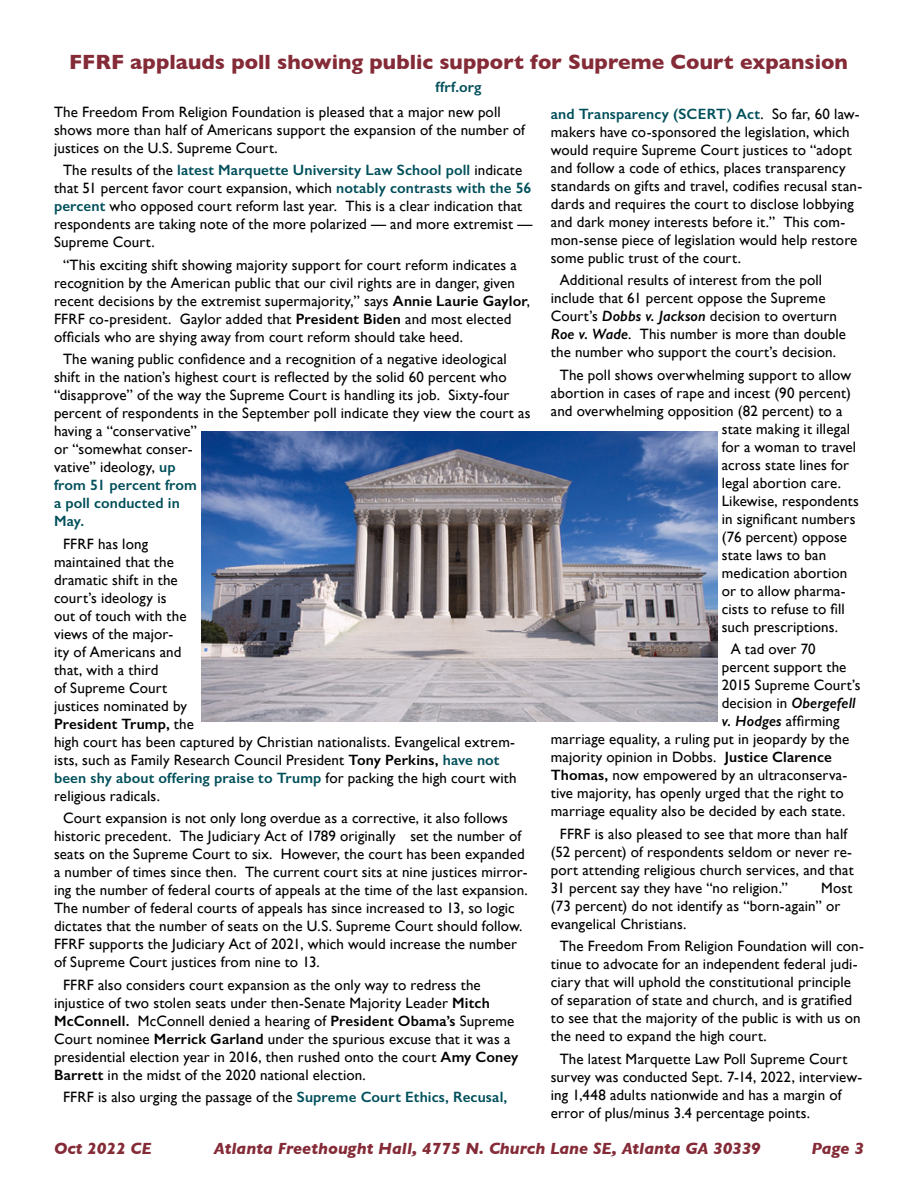
<style>
.page{position:relative;width:918px;height:1188px;background:#fff}
.page>*{position:absolute;margin:0;border:0;box-sizing:border-box;transform-origin:0 0}
.t1{font:700 21px "Gill Sans";letter-spacing:.005em;color:#842b37}
.t2{font:italic 700 16.5px "Gill Sans";color:#842b37}
.t3{font:15px/18px "Gill Sans";letter-spacing:.01em;color:#000}
.t4{font:600 15px "Gill Sans";letter-spacing:.01em;color:#004f5a}
.s1{font-weight:600;color:#004f5a}
.s2{font-weight:600;font-style:italic}
.s3{font-weight:600}
</style>
<div class="page">
<img style="left:202px;top:431px;width:515px;height:291px">
<h1 class="t1" style="left:69px;top:45px;width:780px">FFRF applauds poll showing public support for Supreme Court expansion</h1>
<p class="t4" style="left:435px;top:78px;width:48px">ffrf.org</p>
<p class="t3" style="left:551px;top:105px;width:313px"><span class="s1">and Transparency (SCERT) Act</span>. So far, 60 law&shy;makers have co-sponsored the legislation, which would require Supreme Court justices to “adopt and follow a code of ethics, places transparency standards on gifts and travel, codifies recusal stan&shy;dards and requires the court to disclose lobbying and dark money interests before it.” This com&shy;mon-sense piece of legislation would help restore some public trust of the court.</p>
<p class="t3" style="left:551px;top:271px;width:297px;text-indent:9px">Additional results of interest from the poll include that 61 percent oppose the Supreme Court’s <span class="s2">Dobbs v. Jackson</span> decision to overturn <span class="s2">Roe v. Wade</span>. This number is more than double the number who support the court’s decision.</p>
<p class="t3" style="left:560px;top:366px;width:293px">The poll shows overwhelming support to allow</p>
<p class="t3" style="left:551px;top:384px;width:302px">abortion in cases of rape and incest (90 percent)</p>
<p class="t3" style="left:551px;top:402px;width:293px">and overwhelming opposition (82 percent) to a</p>
<p class="t3" style="left:722px;top:420px;width:130px">state making it illegal</p>
<p class="t3" style="left:722px;top:438px;width:136px">for a woman to travel</p>
<p class="t3" style="left:722px;top:456px;width:129px">across state lines for</p>
<p class="t3" style="left:722px;top:474px;width:121px">legal abortion care.</p>
<p class="t3" style="left:722px;top:492px;width:139px">Likewise, respondents</p>
<p class="t3" style="left:722px;top:510px;width:135px">in significant numbers</p>
<p class="t3" style="left:722px;top:528px;width:127px">(76 percent) oppose</p>
<p class="t3" style="left:722px;top:546px;width:106px">state laws to ban</p>
<p class="t3" style="left:722px;top:564px;width:127px">medication abortion</p>
<p class="t3" style="left:722px;top:582px;width:125px">or to allow pharma-</p>
<p class="t3" style="left:722px;top:600px;width:125px">cists to refuse to fill</p>
<p class="t3" style="left:722px;top:618px;width:118px">such prescriptions.</p>
<p class="t3" style="left:731px;top:640px;width:86px">A tad over 70</p>
<p class="t3" style="left:722px;top:658px;width:126px">percent support the</p>
<p class="t3" style="left:722px;top:676px;width:140px">2015 Supreme Court’s</p>
<p class="t3" style="left:722px;top:694px;width:135px">decision in <span class="s2">Obergefell</span></p>
<p class="t3" style="left:722px;top:712px;width:119px"><span class="s2">v. Hodges</span> affirming</p>
<p class="t3" style="left:551px;top:730px;width:300px">marriage equality, a ruling put in jeopardy by the</p>
<p class="t3" style="left:551px;top:748px;width:283px">majority opinion in Dobbs. <span class="s3">Justice Clarence</span></p>
<p class="t3" style="left:551px;top:766px;width:298px"><span class="s3">Thomas,</span> now empowered by an ultraconserva-</p>
<p class="t3" style="left:551px;top:784px;width:294px">tive majority, has openly urged that the right to</p>
<p class="t3" style="left:551px;top:802px;width:296px">marriage equality also be decided by each state.</p>
<p class="t3" style="left:551px;top:825px;width:304px;text-indent:9px">FFRF is also pleased to see that more than half (52 percent) of respondents seldom or never re&shy;port attending religious church services, and that 31 percent say they have “no religion.”</p>
<p class="t3" style="left:54px;top:103px;width:472px">The Freedom From Religion Foundation is pleased that a major new poll shows more than half of Americans support the expansion of the number of justices on the U.S. Supreme Court.</p>
<p class="t3" style="left:54px;top:161px;width:480px;text-indent:9px">The results of the <span class="s1">latest Marquette University Law School poll</span> indicate that 51 percent favor court expansion, which <span class="s1">notably contrasts with the 56 percent</span> who opposed court reform last year. This is a clear indication that respondents are taking note of the more polarized — and more extremist — Supreme Court.</p>
<p class="t3" style="left:54px;top:256px;width:477px;text-indent:9px">“This exciting shift showing majority support for court reform indicates a recognition by the American public that our civil rights are in danger, given recent decisions by the extremist supermajority,” says <span class="s3">Annie Laurie Gaylor</span>, FFRF co-president. Gaylor added that <span class="s3">President Biden</span> and most elected officials who are shying away from court reform should take heed.</p>
<p class="t3" style="left:54px;top:350px;width:478px;text-indent:9px">The waning public confidence and a recognition of a negative ideological shift in the nation’s highest court is reflected by the solid 60 percent who “disapprove” of the way the Supreme Court is handling its job. Sixty-four percent of respondents in the September poll indicate they view the court as having a “conservative”<br>or “somewhat conser-<br>vative” ideology, <span class="s1">up<br>from 51 percent from<br>a poll conducted in<br>May.</span></p>
<p class="t3" style="left:54px;top:535px;width:464px;text-indent:9px">FFRF has long<br>maintained that the<br>dramatic shift in the<br>court’s ideology is<br>out of touch with the<br>views of the major-<br>ity of Americans and<br>that, with a third<br>of Supreme Court<br>justices nominated by<br><span class="s3">President Trump,</span> the<br>high court has been captured by Christian nationalists. Evangelical extrem&shy;ists, such as Family Research Council President <span class="s3">Tony Perkins,</span> <span class="s1">have not been shy about offering praise to Trump</span> for packing the high court with religious radicals.</p>
<p class="t3" style="left:54px;top:809px;width:475px;text-indent:9px">Court expansion is not only long overdue as a corrective, it also follows historic precedent. The Judiciary Act of 1789 originally set the number of seats on the Supreme Court to six. However, the court has been expanded a number of times since then. The current court sits at nine justices mirror&shy;ing the number of federal courts of appeals at the time of the last expansion.<br>The number of federal courts of appeals has since increased to 13, so logic dictates that the number of seats on the U.S. Supreme Court should follow.<br>FFRF supports the Judiciary Act of 2021, which would increase the number of Supreme Court justices from nine to 13.</p>
<p class="t3" style="left:54px;top:976px;width:466px;text-indent:9px">FFRF also considers court expansion as the only way to redress the injustice of two stolen seats under then-Senate Majority Leader <span class="s3">Mitch McConnell.</span> McConnell denied a hearing of <span class="s3">President Obama’s</span> Supreme Court nominee <span class="s3">Merrick Garland</span> under the spurious excuse that it was a presidential election year in 2016, then rushed onto the court <span class="s3">Amy Coney Barrett</span> in the midst of the 2020 national election.</p>
<p class="t3" style="left:63px;top:1088px;width:446px">FFRF is also urging the passage of the <span class="s1">Supreme Court Ethics, Recusal,</span></p>
<p class="t3" style="left:551px;top:879px;width:303px;text-indent:270px">Most (73 percent) do not identify as “born-again” or evangelical Christians.</p>
<p class="t3" style="left:551px;top:937px;width:315px;text-indent:9px">The Freedom From Religion Foundation will con&shy;tinue to advocate for an independent federal judi&shy;ciary that will uphold the constitutional principle of separation of state and church, and is gratified to see that the majority of the public is with us on the need to expand the high court.</p>
<p class="t3" style="left:551px;top:1050px;width:313px;text-indent:9px">The latest Marquette Law Poll Supreme Court survey was conducted Sept. 7-14, 2022, interview&shy;ing 1,448 adults nationwide and has a margin of error of plus/minus 3.4 percentage points.</p>
<p class="t2" style="left:54px;top:1139px;width:99px">Oct 2022 CE</p>
<p class="t2" style="left:214px;top:1139px;width:549px">Atlanta Freethought Hall, 4775 N. Church Lane SE, Atlanta GA 30339</p>
<p class="t2" style="left:811px;top:1139px;width:54px">Page 3</p>
</div>
